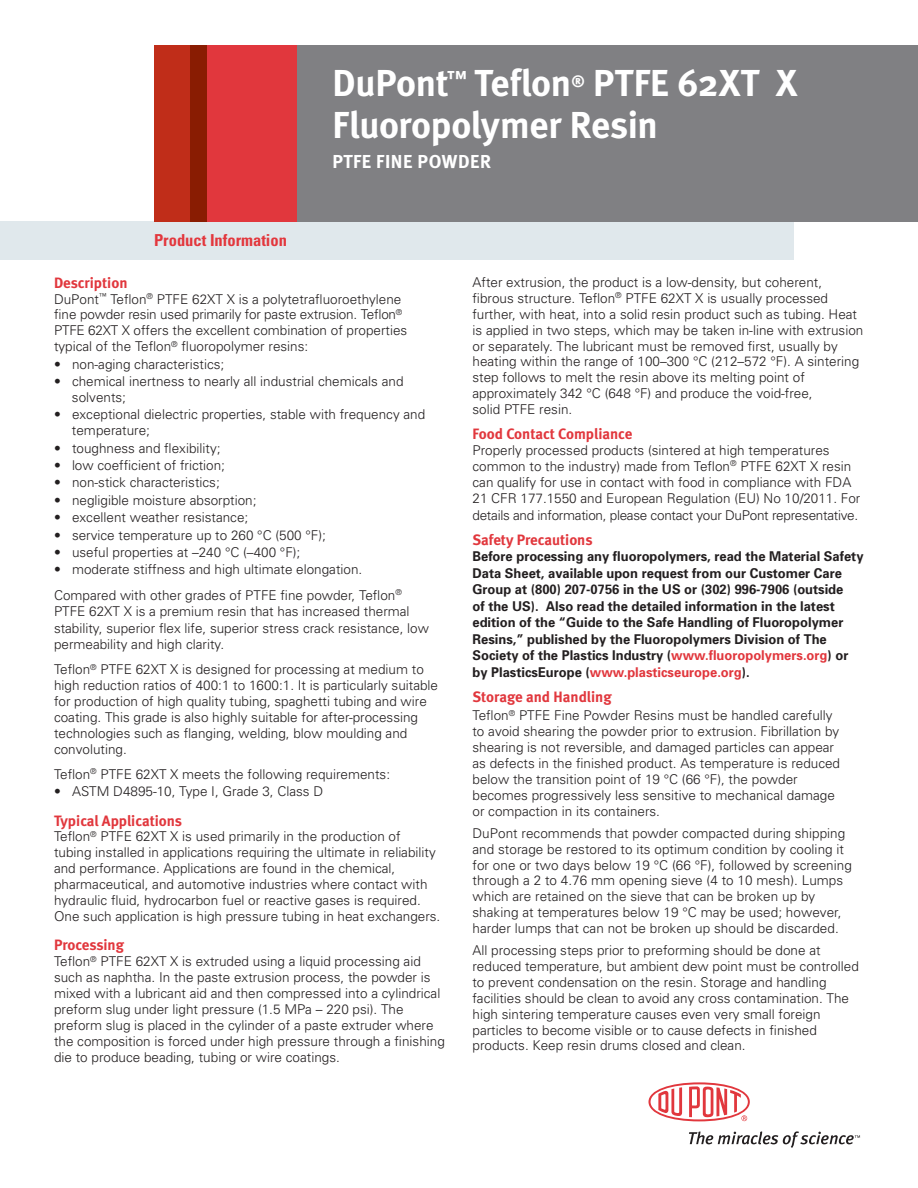
<style>
.page{position:relative;width:918px;height:1188px;background:#fff}
.page>*{position:absolute;margin:0;border:0;box-sizing:border-box;transform-origin:0 0}
.t1{font:700 37.5px/42px "Meta";letter-spacing:-.01em;color:#fff}
.t2{font:700 18.75px "Meta";letter-spacing:.03em;color:#fff}
.t3{font:700 condensed 16.5px "Univers";color:#e3373d}
.t4{font:700 16.2px "Meta";color:#fff}
.t5{font:700 15px "Meta";color:#e1373d}
.t6{font:300 13.5px/15.9px "Univers";color:#231f20}
.t7{font:700 13.5px/16.5px "Univers";color:#231f20;scale:.96 1}
.s1{color:#e1373d}
</style>
<div class="page">
<svg style="left:648px;top:1082px;width:102px;height:39px"></svg>
<svg style="left:689px;top:1131px;width:171px;height:17px"></svg>
<div style="left:0;top:221px;width:794px;height:39px;background:#e0e8ec"></div>
<div style="left:296px;top:45px;width:622px;height:176px;background:#808083"></div>
<div style="left:207px;top:45px;width:89px;height:176px;background:#e1373d"></div>
<div style="left:163px;top:45px;width:44px;height:176px;background:#891c02"></div>
<div style="left:154px;top:45px;width:36px;height:176px;background:#c02d19"></div>
<p class="t3" style="left:154px;top:230px;width:134px">Product Information</p>
<h1 class="t1" style="left:333px;top:62px;width:240px">DuPont<sup>™</sup> Teflon</h1>
<p class="t4" style="left:571px;top:72px;width:15px">®</p>
<h1 class="t1" style="left:333px;top:62px;width:466px;text-indent:261px">PTFE 62XT X<br>Fluoropolymer Resin</h1>
<h2 class="t2" style="left:333px;top:151px;width:160px">PTFE FINE POWDER</h2>
<p class="t5" style="left:54px;top:274px;width:75px">Description</p>
<p class="t6" style="left:54px;top:290px;width:355px">DuPont<sup>™</sup> Teflon<sup>®</sup> PTFE 62XT X is a polytetrafluoroethylene fine powder resin used primarily for paste extrusion. Teflon<sup>® </sup>PTFE 62XT X offers the excellent combination of properties typical of the Teflon<sup>®</sup> fluoropolymer resins:</p>
<p class="t6" style="left:54px;top:356px;width:172px">• non-aging characteristics;</p>
<p class="t6" style="left:72px;top:373px;width:333px;text-indent:-18px">• chemical inertness to nearly all industrial chemicals and solvents;</p>
<p class="t6" style="left:72px;top:406px;width:355px;text-indent:-18px">• exceptional dielectric properties, stable with frequency and temperature;</p>
<p class="t6" style="left:54px;top:440px;width:168px">• toughness and flexibility;</p>
<p class="t6" style="left:54px;top:457px;width:173px">• low coefficient of friction;</p>
<p class="t6" style="left:54px;top:474px;width:167px">• non-stick characteristics;</p>
<p class="t6" style="left:54px;top:492px;width:204px">• negligible moisture absorption;</p>
<p class="t6" style="left:54px;top:509px;width:196px">• excellent weather resistance;</p>
<p class="t6" style="left:54px;top:527px;width:273px">• service temperature up to 260 °C (500 °F);</p>
<p class="t6" style="left:54px;top:544px;width:248px">• useful properties at –240 °C (–400 °F);</p>
<p class="t6" style="left:54px;top:557px;width:349px;line-height:25.5px">• moderate stiffness and high ultimate elongation.<br>Compared with other grades of PTFE fine powder, Teflon<sup>®</sup></p>
<p class="t6" style="left:54px;top:603px;width:377px;line-height:16.5px">PTFE 62XT X is a premium resin that has increased thermal stability, superior flex life, superior stress crack resistance, low permeability and high clarity.</p>
<p class="t6" style="left:54px;top:661px;width:386px">Teflon<sup>®</sup> PTFE 62XT X is designed for processing at medium to high reduction ratios of 400:1 to 1600:1. It is particularly suitable for production of high quality tubing, spaghetti tubing and wire coating. This grade is also highly suitable for after-processing technologies such as flanging, welding, blow moulding and convoluting.</p>
<p class="t6" style="left:54px;top:766px;width:338px">Teflon<sup>®</sup> PTFE 62XT X meets the following requirements:</p>
<p class="t6" style="left:54px;top:783px;width:271px">• ASTM D4895-10, Type I, Grade 3, Class D</p>
<p class="t5" style="left:54px;top:811px;width:130px">Typical Applications</p>
<p class="t6" style="left:54px;top:828px;width:388px">Teflon<sup>®</sup> PTFE 62XT X is used primarily in the production of tubing installed in applications requiring the ultimate in reliability and performance. Applications are found in the chemical, pharmaceutical, and automotive industries where contact with hydraulic fluid, hydrocarbon fuel or reactive gases is required.<br>One such application is high pressure tubing in heat exchangers.</p>
<p class="t5" style="left:54px;top:936px;width:72px">Processing</p>
<p class="t6" style="left:54px;top:953px;width:392px">Teflon<sup>®</sup> PTFE 62XT X is extruded using a liquid processing aid such as naphtha. In the paste extrusion process, the powder is mixed with a lubricant aid and then compressed into a cylindrical preform slug under light pressure (1.5 MPa – 220 psi). The preform slug is placed in the cylinder of a paste extruder where the composition is forced under high pressure through a finishing die to produce beading, tubing or wire coatings.</p>
<p class="t6" style="left:473px;top:274px;width:392px">After extrusion, the product is a low-density, but coherent, fibrous structure. Teflon<sup>®</sup> PTFE 62XT X is usually processed further, with heat, into a solid resin product such as tubing. Heat is applied in two steps, which may be taken in-line with extrusion or separately. The lubricant must be removed first, usually by heating within the range of 100–300 °C (212–572 °F). A sintering step follows to melt the resin above its melting point of approximately 342 °C (648 °F) and produce the void-free,<br>solid PTFE resin.</p>
<p class="t5" style="left:472px;top:425px;width:161px">Food Contact Compliance</p>
<p class="t6" style="left:472px;top:442px;width:389px">Properly processed products (sintered at high temperatures common to the industry) made from Teflon<sup>®</sup> PTFE 62XT X resin can qualify for use in contact with food in compliance with FDA 21 CFR 177.1550 and European Regulation (EU) No 10/2011. For details and information, please contact your DuPont representative.</p>
<p class="t5" style="left:472px;top:530px;width:122px">Safety Precautions</p>
<p class="t7" style="left:472px;top:548px;width:409px">Before processing any fluoropolymers, read the Material Safety Data Sheet, available upon request from our Customer Care Group at (800) 207-0756 in the US or (302) 996-7906 (outside<br>of the US). Also read the detailed information in the latest edition of the “Guide to the Safe Handling of Fluoropolymer Resins,” published by the Fluoropolymers Division of The Society of the Plastics Industry (<span class="s1">www.fluoropolymers.org</span>) or by PlasticsEurope (<span class="s1">www.plasticseurope.org</span>).</p>
<p class="t5" style="left:472px;top:687px;width:141px">Storage and Handling</p>
<p class="t6" style="left:472px;top:707px;width:369px">Teflon<sup>®</sup> PTFE Fine Powder Resins must be handled carefully to avoid shearing the powder prior to extrusion. Fibrillation by shearing is not reversible, and damaged particles can appear as defects in the finished product. As temperature is reduced below the transition point of 19 °C (66 °F), the powder becomes progressively less sensitive to mechanical damage or compaction in its containers.</p>
<p class="t6" style="left:473px;top:825px;width:381px">DuPont recommends that powder compacted during shipping and storage be restored to its optimum condition by cooling it for one or two days below 19 °C (66 °F), followed by screening through a 2 to 4.76 mm opening sieve (4 to 10 mesh). Lumps which are retained on the sieve that can be broken up by shaking at temperatures below 19 °C may be used; however, harder lumps that can not be broken up should be discarded.</p>
<p class="t6" style="left:473px;top:942px;width:388px">All processing steps prior to preforming should be done at reduced temperature, but ambient dew point must be controlled to prevent condensation on the resin. Storage and handling facilities should be clean to avoid any cross contamination. The high sintering temperature causes even very small foreign particles to become visible or to cause defects in finished products. Keep resin drums closed and clean.</p>
</div>
